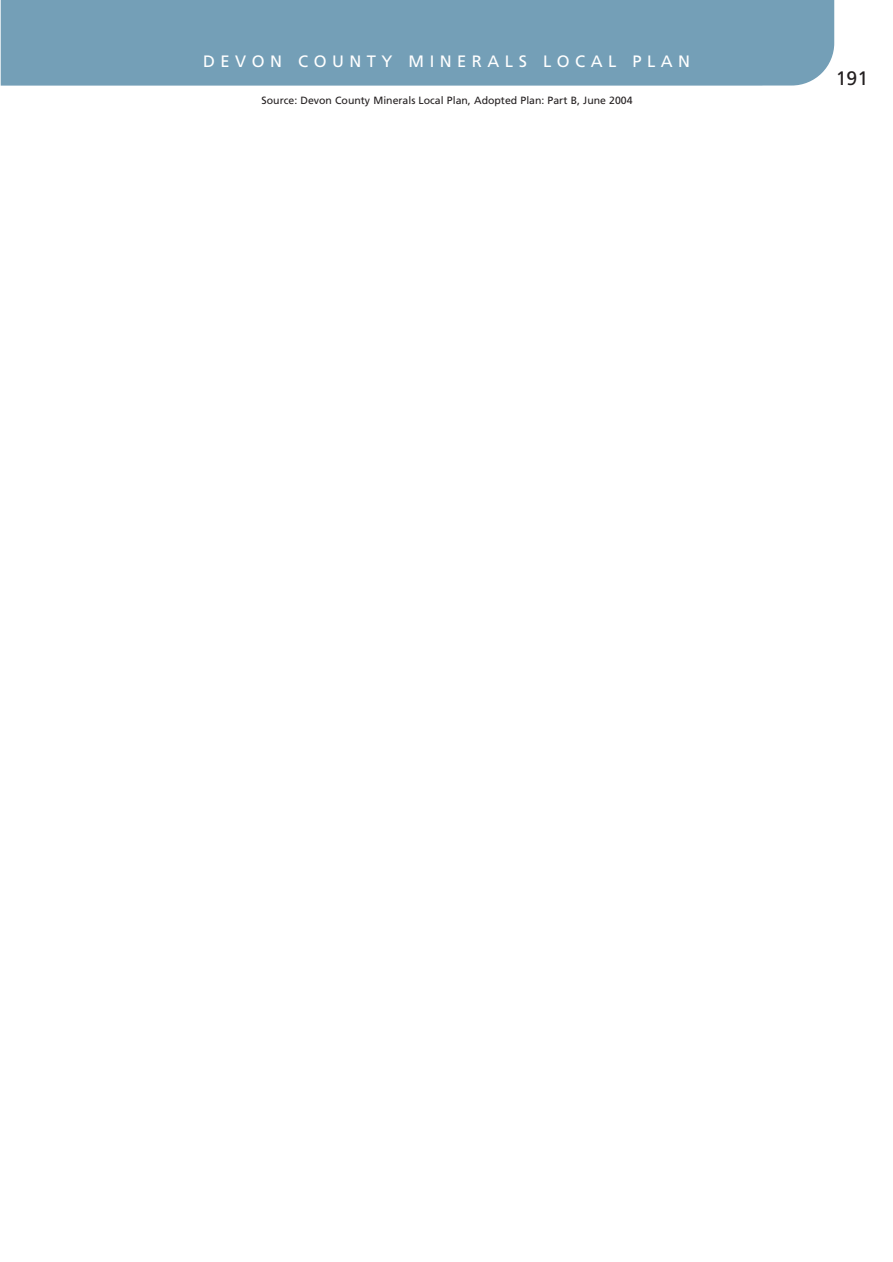
<style>
.page{position:relative;width:893px;height:1262px;background:#fff}
.page>*{position:absolute;margin:0;border:0;box-sizing:border-box;transform-origin:0 0}
.t1{font:19.5px "Frutiger";color:#231f20}
.t2{font:16.5px "Frutiger";letter-spacing:.335em;color:#fff}
.t3{font:10.5px "Frutiger";color:#231f20}
</style>
<div class="page">
<div style="left:1px;top:0;width:833px;height:86px;background:#749fb7"></div>
<h2 class="t2" style="left:203px;top:55px;width:488px">DEVON COUNTY MINERALS LOCAL PLAN</h2>
<p class="t3" style="left:262px;top:96px;width:372px">Source: Devon County Minerals Local Plan, Adopted Plan: Part B, June 2004</p>
<h1 class="t1" style="left:835px;top:70px;width:34px">191</h1>
</div>
